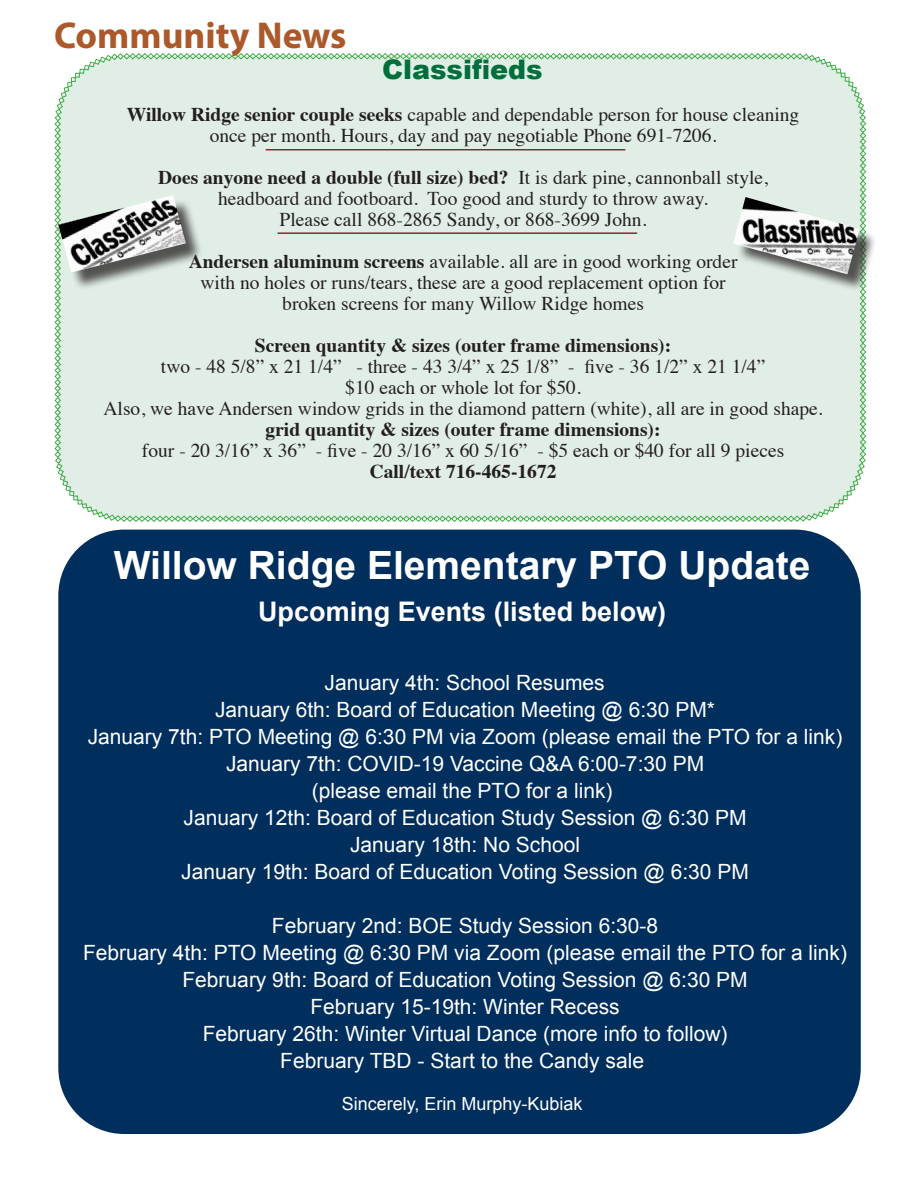
<style>
.page{position:relative;width:918px;height:1188px;background:#fff}
.page>*{position:absolute;margin:0;border:0;box-sizing:border-box;transform-origin:0 0}
.t1{font:700 39px "Arial";color:#fff}
.t2{font:700 37.5px "Myriad Pro";color:#ab592a}
.t3{font:700 27px "Arial";color:#fff}
.t4{font:900 27px "Arial";color:#006f3c}
.t5{font:21px/27px "Arial";color:#fff;text-align:center}
.t6{font:19.5px/21px "Times";color:#231f20;text-align:center}
.t7{font:700 19.5px "Times";color:#231f20}
.t8{font:18px "Arial";color:#fff}
.s1{font-weight:700}
</style>
<div class="page">
<div style="left:54px;top:53px;width:812px;height:469px;background:#e1eee6"></div>
<div style="left:61px;top:198px;width:143px;height:93px;background:#231f20;opacity:.75"></div>
<img style="left:58px;top:195px;width:128px;height:78px">
<hr style="left:266px;top:149px;width:359px;height:1px;background:#8d2431">
<hr style="left:278px;top:232px;width:359px;height:2px;background:#8d2431">
<div style="left:736px;top:200px;width:142px;height:92px;background:#231f20;opacity:.75"></div>
<img style="left:733px;top:197px;width:127px;height:77px">
<div style="left:58px;top:530px;width:803px;height:604px;background:#002e5d;border-radius:66px"></div>
<h2 class="t2" style="left:54px;top:11px;width:294px">Community News</h2>
<h3 class="t4" style="left:382px;top:49px;width:162px">Classifieds</h3>
<p class="t6" style="left:127px;top:102px;width:674px"><span class="s1">Willow Ridge senior couple seeks</span> capable and dependable person for house cleaning once per month. Hours, day and pay negotiable Phone 691-7206.</p>
<p class="t6" style="left:158px;top:165px;width:611px"><span class="s1">Does anyone need a double (full size) bed?</span> It is dark pine, cannonball style, headboard and footboard. Too good and sturdy to throw away.<br>Please call 868-2865 Sandy, or 868-3699 John.</p>
<p class="t6" style="left:189px;top:249px;width:550px"><span class="s1">Andersen aluminum screens</span> available. all are in good working order with no holes or runs/tears, these are a good replacement option for broken screens for many Willow Ridge homes</p>
<p class="t7" style="left:255px;top:326px;width:418px">Screen quantity &amp; sizes (outer frame dimensions):</p>
<p class="t6" style="left:104px;top:354px;width:721px">two - 48 5/8” x 21 1/4” - three - 43 3/4” x 25 1/8” - five - 36 1/2” x 21 1/4”<br>$10 each or whole lot for $50.<br>Also, we have Andersen window grids in the diamond pattern (white), all are in good shape.</p>
<p class="t7" style="left:266px;top:410px;width:397px">grid quantity &amp; sizes (outer frame dimensions):</p>
<p class="t6" style="left:142px;top:438px;width:644px">four - 20 3/16” x 36” - five - 20 3/16” x 60 5/16” - $5 each or $40 for all 9 pieces</p>
<p class="t7" style="left:370px;top:452px;width:188px">Call/text 716-465-1672</p>
<h1 class="t1" style="left:114px;top:540px;width:698px">Willow Ridge Elementary PTO Update</h1>
<h3 class="t3" style="left:258px;top:594px;width:410px">Upcoming Events (listed below)</h3>
<p class="t5" style="left:88px;top:669px;width:756px">January 4th: School Resumes<br>January 6th: Board of Education Meeting @ 6:30 PM*<br>January 7th: PTO Meeting @ 6:30 PM via Zoom (please email the PTO for a link)<br>January 7th: COVID-19 Vaccine Q&amp;A 6:00-7:30 PM<br>(please email the PTO for a link)<br>January 12th: Board of Education Study Session @ 6:30 PM<br>January 18th: No School<br>January 19th: Board of Education Voting Session @ 6:30 PM</p>
<p class="t5" style="left:83px;top:912px;width:766px">February 2nd: BOE Study Session 6:30-8<br>February 4th: PTO Meeting @ 6:30 PM via Zoom (please email the PTO for a link)<br>February 9th: Board of Education Voting Session @ 6:30 PM<br>February 15-19th: Winter Recess<br>February 26th: Winter Virtual Dance (more info to follow)<br>February TBD - Start to the Candy sale</p>
<p class="t8" style="left:342px;top:1092px;width:242px">Sincerely, Erin Murphy-Kubiak</p>
</div>
